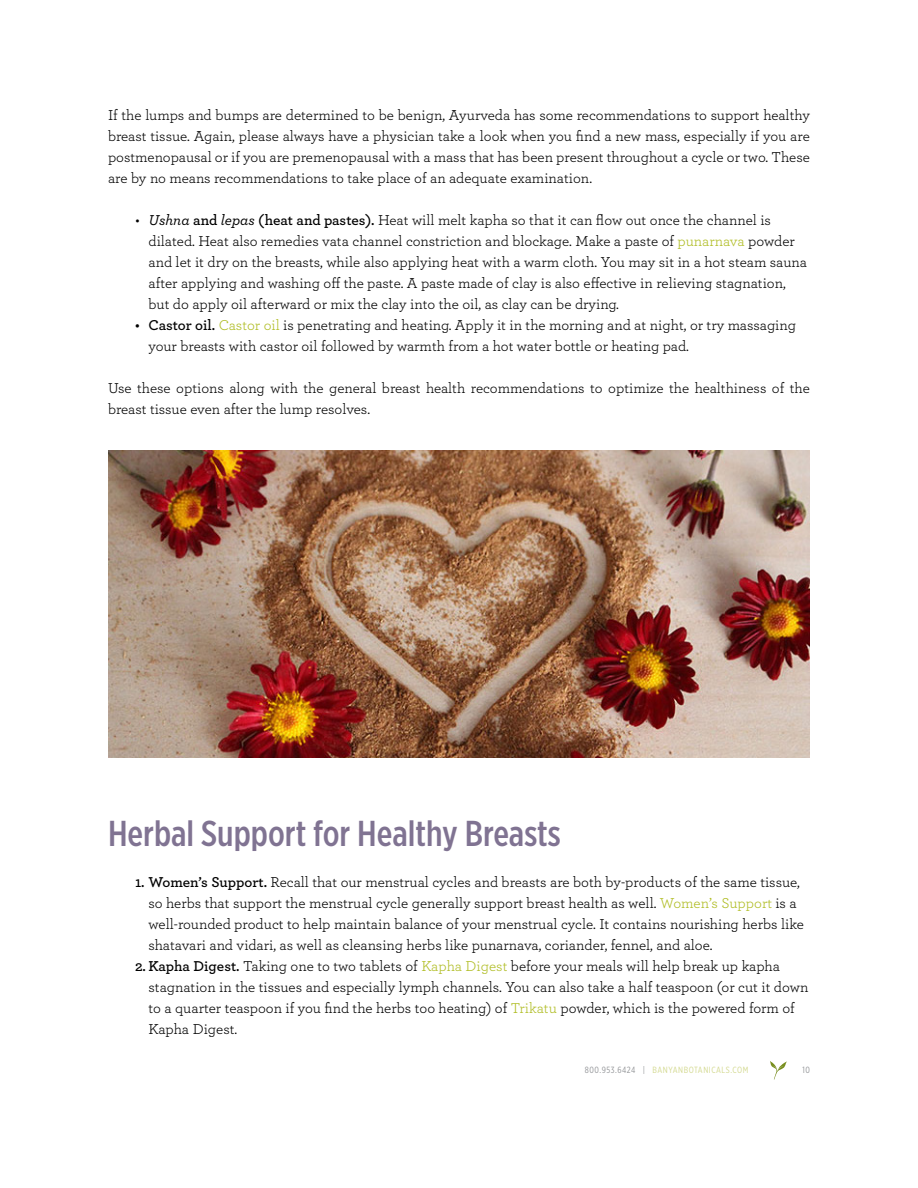
<style>
.page{position:relative;width:918px;height:1188px;background:#fff}
.page>*{position:absolute;margin:0;border:0;box-sizing:border-box;transform-origin:0 0}
.t1{font:500 36px "Gotham X Narrow";color:#807392}
.t2{font:15px/21px "Archer";color:#000}
.t3{font:9px "Gotham X Narrow";letter-spacing:.06em;color:#d3d98f}
.t4{font:9px "Gotham X Narrow";color:#939598}
.s1{font-weight:500;font-style:italic}
.s2{font-weight:600}
.s3{color:#afbc22}
.s4{color:#939598}
</style>
<div class="page">
<svg style="left:770px;top:1061px;width:17px;height:19px"></svg>
<img style="left:108px;top:451px;width:702px;height:306px">
<p class="t2" style="left:108px;top:104px;width:704px;text-align:justify">If the lumps and bumps are determined to be benign, Ayurveda has some recommendations to support healthy breast tissue. Again, please always have a physician take a look when you find a new mass, especially if you are postmenopausal or if you are premenopausal with a mass that has been present throughout a cycle or two. These are by no means recommendations to take place of an adequate examination.</p>
<p class="t2" style="left:148px;top:209px;width:660px;text-indent:-14px"><span class="s1">• Ushna</span> <span class="s2">and</span> <span class="s1">lepas</span> <span class="s2">(heat and pastes).</span> Heat will melt kapha so that it can flow out once the channel is dilated. Heat also remedies vata channel constriction and blockage. Make a paste of <span class="s3">punarnava</span> powder and let it dry on the breasts, while also applying heat with a warm cloth. You may sit in a hot steam sauna after applying and washing off the paste. A paste made of clay is also effective in relieving stagnation, but do apply oil afterward or mix the clay into the oil, as clay can be drying.</p>
<p class="t2" style="left:149px;top:314px;width:649px;text-indent:-14px"><span class="s2">• Castor oil.</span> <span class="s3">Castor oil</span> is penetrating and heating. Apply it in the morning and at night, or try massaging your breasts with castor oil followed by warmth from a hot water bottle or heating pad.</p>
<p class="t2" style="left:108px;top:377px;width:703px">Use these options along with the general breast health recommendations to optimize the healthiness of the breast tissue even after the lump resolves.</p>
<h1 class="t1" style="left:108px;top:811px;width:454px">Herbal Support for Healthy Breasts</h1>
<p class="t2" style="left:148px;top:871px;width:657px;text-indent:-14px"><span class="s2">1. Women’s Support.</span> Recall that our menstrual cycles and breasts are both by-products of the same tissue, so herbs that support the menstrual cycle generally support breast health as well. <span class="s3">Women’s Support</span> is a well-rounded product to help maintain balance of your menstrual cycle. It contains nourishing herbs like shatavari and vidari, as well as cleansing herbs like punarnava, coriander, fennel, and aloe.</p>
<p class="t2" style="left:148px;top:955px;width:661px;text-indent:-14px"><span class="s2">2. Kapha Digest.</span> Taking one to two tablets of <span class="s3">Kapha Digest</span> before your meals will help break up kapha stagnation in the tissues and especially lymph channels. You can also take a half teaspoon (or cut it down to a quarter teaspoon if you find the herbs too heating) of <span class="s3">Trikatu</span> powder, which is the powered form of Kapha Digest.</p>
<p class="t3" style="left:585px;top:1065px;width:165px"><span class="s4">800.953.6424 |</span> BANYANBOTANICALS.COM</p>
<p class="t4" style="left:803px;top:1065px;width:9px">10</p>
</div>
